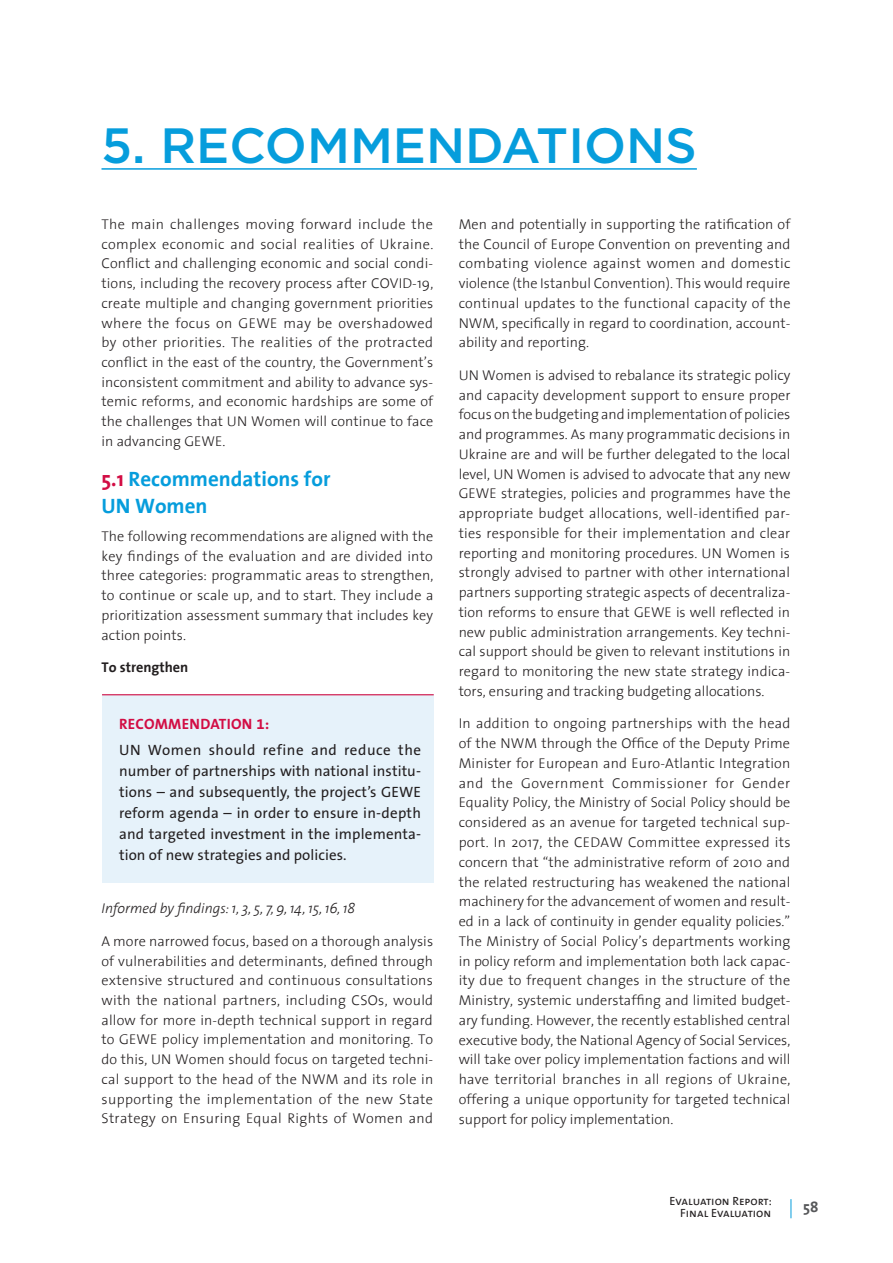
<style>
.page{position:relative;width:893px;height:1263px;background:#fff}
.page>*{position:absolute;margin:0;border:0;box-sizing:border-box;transform-origin:0 0}
.t1{font:500 49.5px "Gotham";color:#069ddc}
.t2{font:700 21px/27px "The Sans";color:#069ddc}
.t3{font:15px/21px "The Sans B5 Plain";letter-spacing:.005em;color:#231f20;text-align:justify}
.t4{font:700 15px "The Sans B7";letter-spacing:.02em;color:#d20d44}
.t5{font:700 15px "The Sans";color:#57585a}
.t6{font:300 14.25px/19.8px "The Sans";letter-spacing:.005em;color:#231f20;text-align:justify}
.t7{font:italic 300 14.25px "The Sans";color:#231f20}
.t8{font:700 14.25px "The Sans";color:#231f20}
.t9{font:12px/12px "The Sans Caps";color:#231f20;text-align:right}
.s1{color:#d20d44}
</style>
<div class="page">
<svg style="left:791px;top:1199px;width:1px;height:19px"></svg>
<hr style="left:101px;top:168px;width:596px;height:2px;background:#069ddc">
<div style="left:102px;top:694px;width:332px;height:188px;background:#e6f2fa"></div>
<hr style="left:102px;top:694px;width:332px;height:1px;background:#d20d44">
<h1 class="t1" style="left:101px;top:113px;width:597px">5. RECOMMENDATIONS</h1>
<p class="t6" style="left:101px;top:214px;width:333px">The main challenges moving forward include the complex economic and social realities of Ukraine.<br>Conflict and challenging economic and social condi&shy;tions, including the recovery process after COVID-19, create multiple and changing government priorities where the focus on GEWE may be overshadowed by other priorities. The realities of the protracted conflict in the east of the country, the Government’s inconsistent commitment and ability to advance sys&shy;temic reforms, and economic hardships are some of the challenges that UN Women will continue to face in advancing GEWE.</p>
<h2 class="t2" style="left:101px;top:464px;width:230px"><span class="s1">5.1</span> Recommendations for<br>UN Women</h2>
<p class="t6" style="left:101px;top:526px;width:333px">The following recommendations are aligned with the key findings of the evaluation and are divided into three categories: programmatic areas to strengthen, to continue or scale up, and to start. They include a prioritization assessment summary that includes key action points.</p>
<p class="t8" style="left:101px;top:655px;width:88px">To strengthen</p>
<p class="t4" style="left:119px;top:716px;width:152px">RECOMMENDATION 1:</p>
<p class="t3" style="left:119px;top:740px;width:304px">UN Women should refine and reduce the number of partnerships with national institu&shy;tions – and subsequently, the project’s GEWE reform agenda – in order to ensure in-depth and targeted investment in the implementa&shy;tion of new strategies and policies.</p>
<p class="t7" style="left:101px;top:897px;width:255px">Informed by findings: 1, 3, 5, 7, 9, 14, 15, 16, 18</p>
<p class="t6" style="left:101px;top:931px;width:333px">A more narrowed focus, based on a thorough analysis of vulnerabilities and determinants, defined through extensive structured and continuous consultations with the national partners, including CSOs, would allow for more in-depth technical support in regard to GEWE policy implementation and monitoring. To do this, UN Women should focus on targeted techni&shy;cal support to the head of the NWM and its role in supporting the implementation of the new State Strategy on Ensuring Equal Rights of Women and</p>
<p class="t6" style="left:459px;top:214px;width:333px">Men and potentially in supporting the ratification of the Council of Europe Convention on preventing and combating violence against women and domestic violence (the Istanbul Convention). This would require continual updates to the functional capacity of the NWM, specifically in regard to coordination, account&shy;ability and reporting.</p>
<p class="t6" style="left:459px;top:365px;width:333px">UN Women is advised to rebalance its strategic policy and capacity development support to ensure proper focus on the budgeting and implementation of policies and programmes. As many programmatic decisions in Ukraine are and will be further delegated to the local level, UN Women is advised to advocate that any new GEWE strategies, policies and programmes have the appropriate budget allocations, well-identified par&shy;ties responsible for their implementation and clear reporting and monitoring procedures. UN Women is strongly advised to partner with other international partners supporting strategic aspects of decentraliza&shy;tion reforms to ensure that GEWE is well reflected in new public administration arrangements. Key techni&shy;cal support should be given to relevant institutions in regard to monitoring the new state strategy indica&shy;tors, ensuring and tracking budgeting allocations.</p>
<p class="t6" style="left:459px;top:713px;width:333px">In addition to ongoing partnerships with the head of the NWM through the Office of the Deputy Prime Minister for European and Euro-Atlantic Integration and the Government Commissioner for Gender Equality Policy, the Ministry of Social Policy should be considered as an avenue for targeted technical sup&shy;port. In 2017, the CEDAW Committee expressed its concern that “the administrative reform of 2010 and the related restructuring has weakened the national machinery for the advancement of women and result&shy;ed in a lack of continuity in gender equality policies.” The Ministry of Social Policy’s departments working in policy reform and implementation both lack capac&shy;ity due to frequent changes in the structure of the Ministry, systemic understaffing and limited budget&shy;ary funding. However, the recently established central executive body, the National Agency of Social Services, will take over policy implementation factions and will have territorial branches in all regions of Ukraine, offering a unique opportunity for targeted technical support for policy implementation.</p>
<p class="t9" style="left:669px;top:1194px;width:104px">Evaluation Report:<br>Final Evaluation</p>
<p class="t5" style="left:803px;top:1194px;width:17px">58</p>
</div>
